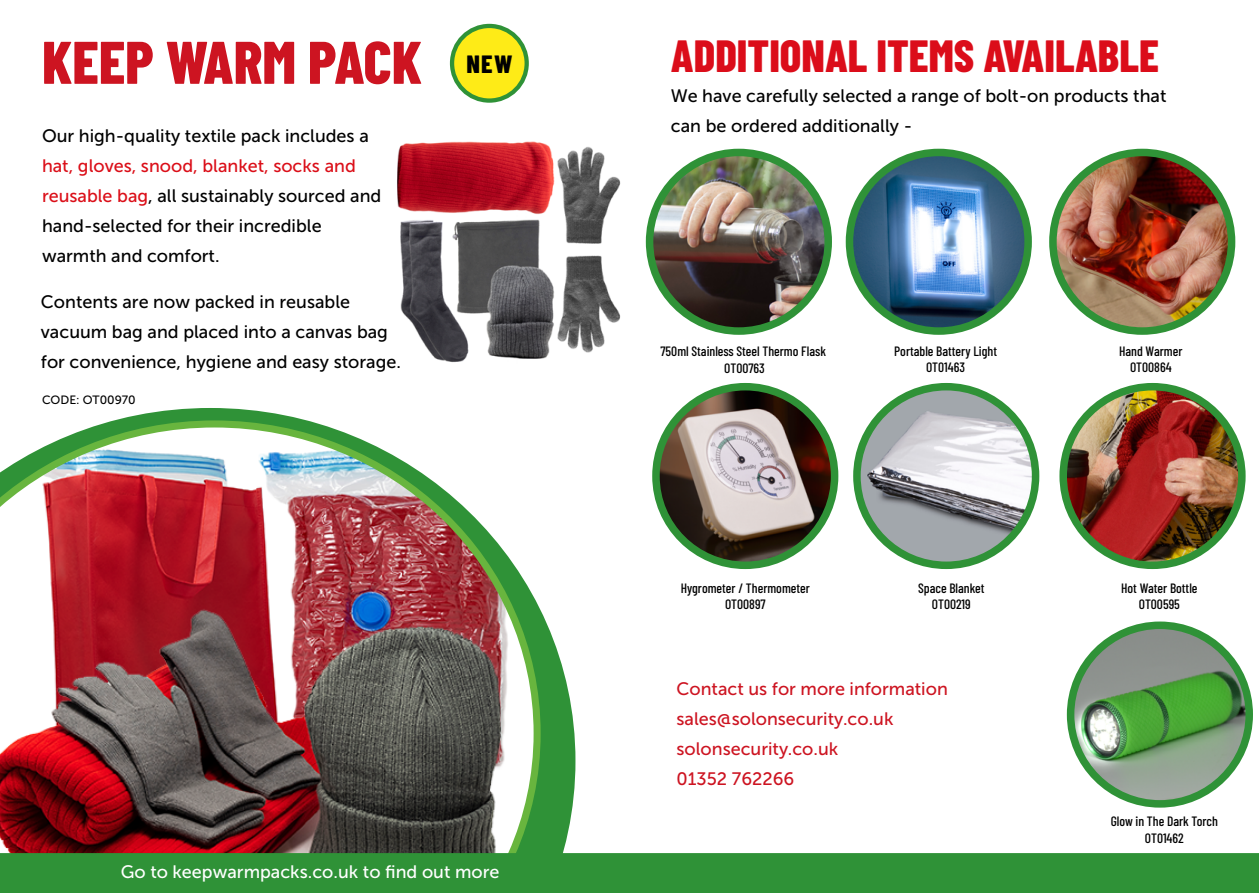
<style>
.page{position:relative;width:1259px;height:893px;background:#fff}
.page>*{position:absolute;margin:0;border:0;box-sizing:border-box;transform-origin:0 0}
.t1{font:800 60px "Barlow Condensed";color:#cd1421}
.t2{font:800 45px "Barlow Condensed";color:#db0d1a}
.t3{font:800 24.9px "Barlow Condensed";color:#000;scale:1.04 1}
.t4{font:18px/30px "Museo Sans 500";color:#000}
.t5{font:18px/30px "Museo Sans 500";color:#cd1421}
.t6{font:18px "Museo Sans 500";color:#fff}
.t7{font:500 13.5px/16.2px "Barlow Condensed";color:#000;text-align:center}
.t8{font:12px "Museo Sans 500";color:#000}
.s1{color:#db0e18}
</style>
<div class="page">
<img style="left:397px;top:141px;width:224px;height:222px">
<svg style="left:116px;top:408px;width:459px;height:445px"></svg>
<img style="left:0;top:420px;width:540px;height:433px">
<div style="left:0;top:853px;width:1259px;height:40px;background:#2f9237"></div>
<div style="left:452px;top:26px;width:75px;height:75px;background:#feeb17;border-radius:50%"></div>
<div style="left:450px;top:24px;width:79px;height:79px;border:4px solid #2f9237;border-radius:50%"></div>
<img style="left:649px;top:152px;width:179px;height:179px;border-radius:89px">
<div style="left:646px;top:149px;width:186px;height:186px;border:8px solid #2f9237;border-radius:50%"></div>
<img style="left:849px;top:152px;width:179px;height:179px;border-radius:89px">
<div style="left:845px;top:149px;width:187px;height:186px;border:8px solid #2f9237;border-radius:50%"></div>
<img style="left:1053px;top:152px;width:178px;height:179px;border-radius:89px">
<div style="left:1049px;top:149px;width:186px;height:186px;border:8px solid #2f9237;border-radius:50%"></div>
<img style="left:1063px;top:387px;width:178px;height:178px;border-radius:89px">
<div style="left:1059px;top:383px;width:186px;height:186px;border:8px solid #2f9237;border-radius:50%"></div>
<img style="left:857px;top:387px;width:178px;height:178px;border-radius:89px">
<div style="left:853px;top:383px;width:186px;height:186px;border:8px solid #2f9237;border-radius:50%"></div>
<img style="left:656px;top:387px;width:178px;height:178px;border-radius:89px">
<div style="left:652px;top:383px;width:186px;height:186px;border:8px solid #2f9237;border-radius:50%"></div>
<img style="left:1070px;top:625px;width:179px;height:179px;border-radius:89px">
<div style="left:1067px;top:621px;width:186px;height:187px;border:8px solid #2f9237;border-radius:50%"></div>
<h1 class="t1" style="left:42px;top:20px;width:381px">KEEP WARM PACK</h1>
<p class="t4" style="left:42px;top:121px;width:328px">Our high-quality textile pack includes a</p>
<p class="t4" style="left:42px;top:151px;width:341px"><span class="s1">hat, gloves, snood, blanket, socks and reusable bag</span>, all sustainably sourced and hand-selected for their incredible warmth and comfort.</p>
<p class="t4" style="left:41px;top:287px;width:361px">Contents are now packed in reusable vacuum bag and placed into a canvas bag for convenience, hygiene and easy storage.</p>
<p class="t8" style="left:42px;top:394px;width:95px">CODE: OT00970</p>
<h3 class="t3" style="left:466px;top:46px;width:46px">NEW</h3>
<p class="t6" style="left:121px;top:862px;width:380px">Go to keepwarmpacks.co.uk to find out more</p>
<h2 class="t2" style="left:671px;top:24px;width:489px">ADDITIONAL ITEMS AVAILABLE</h2>
<p class="t4" style="left:671px;top:80px;width:497px">We have carefully selected a range of bolt-on products that can be ordered additionally -</p>
<p class="t7" style="left:660px;top:342px;width:167px">750ml Stainless Steel Thermo Flask<br>OT00763</p>
<p class="t7" style="left:894px;top:342px;width:104px">Portable Battery Light<br>OT01463</p>
<p class="t7" style="left:1119px;top:342px;width:65px">Hand Warmer<br>OT00864</p>
<p class="t7" style="left:681px;top:579px;width:131px">Hygrometer / Thermometer<br>OT00897</p>
<p class="t7" style="left:918px;top:579px;width:68px">Space Blanket<br>OT00219</p>
<p class="t7" style="left:1121px;top:579px;width:78px">Hot Water Bottle<br>OT00595</p>
<p class="t5" style="left:676px;top:674px;width:273px">Contact us for more information sales@solonsecurity.co.uk solonsecurity.co.uk<br>01352 762266</p>
<p class="t7" style="left:1110px;top:812px;width:109px">Glow in The Dark Torch<br>OT01462</p>
</div>
